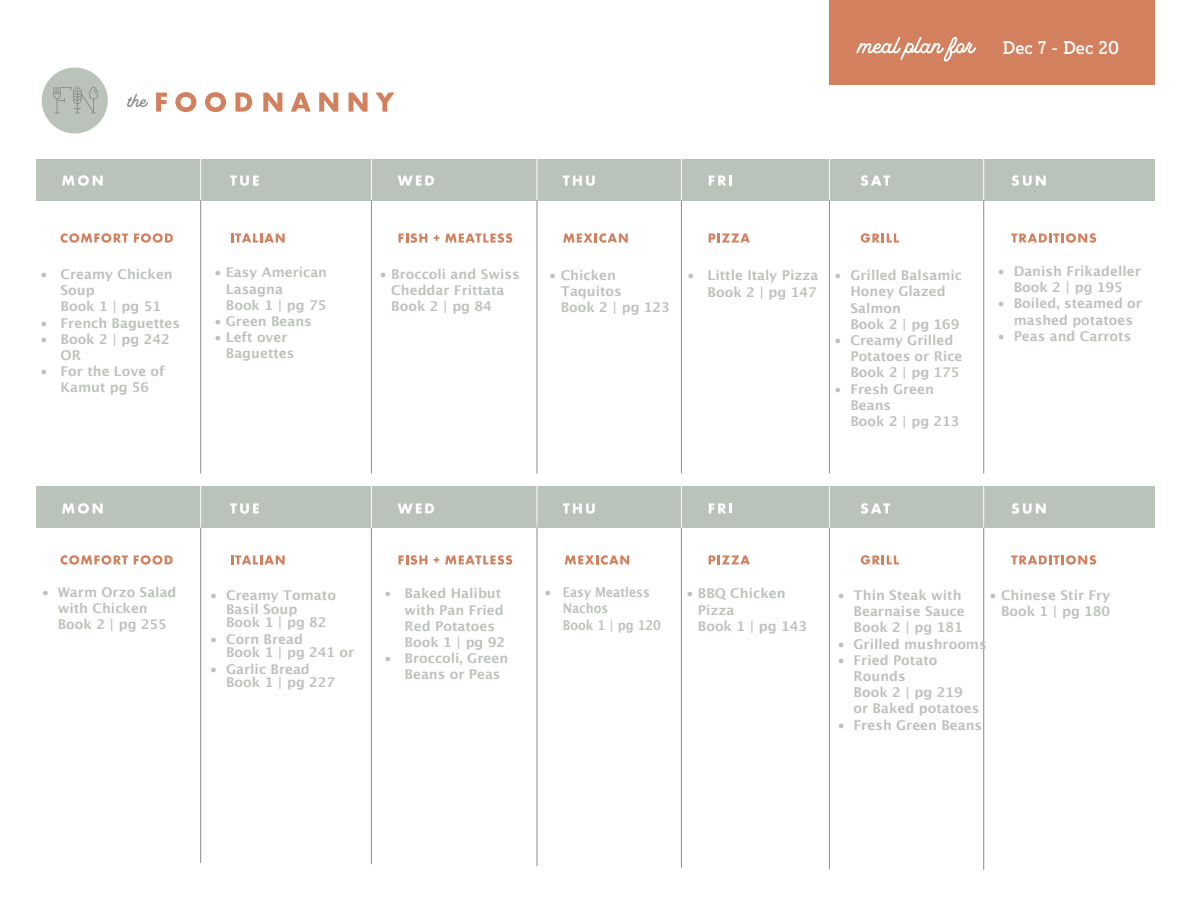
<style>
.page{position:relative;width:1188px;height:918px;background:#fff}
.page>*{position:absolute;margin:0;border:0;box-sizing:border-box;transform-origin:0 0}
.t1{font:700 18px "Rogliano";color:#fff}
.t2{font:700 13.5px/16.2px "Lucida Grande";color:#bcc3ba}
.t3{font:700 13.5px/16.2px "Lucida Grande";color:#bbc3b9}
.t4{font:700 13.5px/16.2px "Lucida Grande";color:#bcc3ba;scale:.9 1}
.s1{font-weight:400}
</style>
<div class="page">
<div style="left:36px;top:486px;width:1119px;height:42px;background:#bac3ba"></div>
<div style="left:829px;top:0;width:326px;height:84px;background:#d3805f"></div>
<div style="left:42px;top:67px;width:66px;height:67px;background:#bac3ba;border-radius:50%"></div>
<svg style="left:53px;top:86px;width:45px;height:27px"></svg>
<svg style="left:127px;top:94px;width:21px;height:13px"></svg>
<svg style="left:156px;top:93px;width:11px;height:19px"></svg>
<svg style="left:175px;top:92px;width:21px;height:20px"></svg>
<svg style="left:205px;top:92px;width:21px;height:20px"></svg>
<svg style="left:235px;top:93px;width:17px;height:19px"></svg>
<svg style="left:263px;top:93px;width:19px;height:19px"></svg>
<svg style="left:291px;top:93px;width:20px;height:19px"></svg>
<svg style="left:319px;top:93px;width:19px;height:19px"></svg>
<svg style="left:349px;top:93px;width:19px;height:19px"></svg>
<svg style="left:376px;top:93px;width:18px;height:19px"></svg>
<div style="left:36px;top:159px;width:1119px;height:42px;background:#bac3ba"></div>
<svg style="left:62px;top:175px;width:41px;height:11px"></svg>
<svg style="left:230px;top:176px;width:29px;height:10px"></svg>
<svg style="left:230px;top:503px;width:29px;height:11px"></svg>
<svg style="left:398px;top:176px;width:36px;height:10px"></svg>
<svg style="left:563px;top:176px;width:32px;height:10px"></svg>
<svg style="left:709px;top:176px;width:23px;height:10px"></svg>
<svg style="left:861px;top:175px;width:29px;height:11px"></svg>
<svg style="left:1012px;top:175px;width:34px;height:11px"></svg>
<svg style="left:60px;top:233px;width:68px;height:10px"></svg>
<svg style="left:134px;top:233px;width:39px;height:10px"></svg>
<svg style="left:231px;top:234px;width:54px;height:9px"></svg>
<svg style="left:398px;top:233px;width:29px;height:10px"></svg>
<svg style="left:434px;top:235px;width:5px;height:6px"></svg>
<svg style="left:445px;top:233px;width:67px;height:10px"></svg>
<svg style="left:563px;top:233px;width:65px;height:10px"></svg>
<svg style="left:709px;top:234px;width:41px;height:9px"></svg>
<svg style="left:861px;top:233px;width:38px;height:10px"></svg>
<svg style="left:1011px;top:233px;width:85px;height:10px"></svg>
<svg style="left:856px;top:36px;width:120px;height:26px"></svg>
<hr style="left:200px;top:201px;width:1px;height:273px;background:#8b8e8b">
<hr style="left:371px;top:201px;width:1px;height:273px;background:#8b8e8b">
<hr style="left:537px;top:201px;width:1px;height:273px;background:#8b8e8b">
<hr style="left:681px;top:201px;width:1px;height:273px;background:#8b8e8b">
<hr style="left:829px;top:201px;width:1px;height:273px;background:#8b8e8b">
<hr style="left:983px;top:201px;width:1px;height:273px;background:#8b8e8b">
<hr style="left:200px;top:156px;width:1px;height:44px;background:#fff">
<hr style="left:371px;top:156px;width:1px;height:44px;background:#fff">
<hr style="left:537px;top:156px;width:1px;height:44px;background:#fff">
<hr style="left:681px;top:156px;width:1px;height:44px;background:#fff">
<hr style="left:829px;top:156px;width:1px;height:44px;background:#fff">
<hr style="left:983px;top:156px;width:1px;height:44px;background:#fff">
<svg style="left:62px;top:503px;width:41px;height:11px"></svg>
<svg style="left:398px;top:503px;width:36px;height:10px"></svg>
<svg style="left:563px;top:503px;width:32px;height:11px"></svg>
<svg style="left:709px;top:503px;width:23px;height:10px"></svg>
<svg style="left:861px;top:503px;width:29px;height:11px"></svg>
<svg style="left:1012px;top:503px;width:34px;height:11px"></svg>
<svg style="left:60px;top:555px;width:68px;height:10px"></svg>
<svg style="left:134px;top:555px;width:39px;height:10px"></svg>
<svg style="left:231px;top:555px;width:54px;height:9px"></svg>
<svg style="left:398px;top:555px;width:29px;height:10px"></svg>
<svg style="left:434px;top:557px;width:5px;height:6px"></svg>
<svg style="left:445px;top:555px;width:67px;height:10px"></svg>
<svg style="left:565px;top:555px;width:64px;height:10px"></svg>
<svg style="left:709px;top:555px;width:41px;height:9px"></svg>
<svg style="left:861px;top:555px;width:38px;height:10px"></svg>
<svg style="left:1011px;top:555px;width:85px;height:10px"></svg>
<hr style="left:200px;top:522px;width:1px;height:341px;background:#8b8e8b">
<hr style="left:371px;top:522px;width:1px;height:342px;background:#8b8e8b">
<hr style="left:537px;top:522px;width:1px;height:344px;background:#8b8e8b">
<hr style="left:681px;top:522px;width:1px;height:346px;background:#8b8e8b">
<hr style="left:829px;top:522px;width:1px;height:348px;background:#8b8e8b">
<hr style="left:983px;top:522px;width:1px;height:348px;background:#8b8e8b">
<hr style="left:200px;top:484px;width:1px;height:44px;background:#fff">
<hr style="left:371px;top:484px;width:1px;height:44px;background:#fff">
<hr style="left:537px;top:484px;width:1px;height:44px;background:#fff">
<hr style="left:681px;top:484px;width:1px;height:44px;background:#fff">
<hr style="left:829px;top:484px;width:1px;height:44px;background:#fff">
<hr style="left:983px;top:484px;width:1px;height:44px;background:#fff">
<h1 class="t1" style="left:1003px;top:36px;width:118px">Dec 7 - Dec 20</h1>
<p class="t3" style="left:61px;top:267px;width:114px;text-indent:-20px"><span class="s1">•</span> Creamy Chicken<br>Soup<br>Book 1 | pg 51</p>
<p class="t3" style="left:40px;top:315px;width:142px"><span class="s1">•</span> French Baguettes</p>
<p class="t3" style="left:61px;top:332px;width:111px;text-indent:-20px"><span class="s1">•</span> Book 2 | pg 242<br>OR</p>
<p class="t3" style="left:40px;top:364px;width:126px;text-align:center"><span class="s1">•</span> For the Love of<br>Kamut pg 56</p>
<p class="t2" style="left:226px;top:265px;width:103px;text-indent:-12px"><span class="s1">•</span> Easy American<br>Lasagna<br>Book 1 | pg 75</p>
<p class="t2" style="left:214px;top:314px;width:99px"><span class="s1">•</span> Green Beans</p>
<p class="t2" style="left:226px;top:330px;width:70px;text-indent:-12px"><span class="s1">•</span> Left over<br>Baguettes</p>
<p class="t2" style="left:391px;top:267px;width:130px;text-indent:-12px"><span class="s1">•</span> Broccoli and Swiss<br>Cheddar Frittata<br>Book 2 | pg 84</p>
<p class="t2" style="left:561px;top:268px;width:111px;text-indent:-12px"><span class="s1">•</span> Chicken<br>Taquitos<br>Book 2 | pg 123</p>
<p class="t2" style="left:687px;top:268px;width:133px;text-align:right"><span class="s1">•</span> Little Italy Pizza<br>Book 2 | pg 147</p>
<p class="t2" style="left:850px;top:268px;width:113px;text-indent:-16px"><span class="s1">•</span> Grilled Balsamic<br>Honey Glazed<br>Salmon<br>Book 2 | pg 169</p>
<p class="t2" style="left:850px;top:333px;width:114px;text-indent:-16px"><span class="s1">•</span> Creamy Grilled<br>Potatoes or Rice<br>Book 2 | pg 175</p>
<p class="t2" style="left:850px;top:381px;width:111px;text-indent:-16px"><span class="s1">•</span> Fresh Green<br>Beans<br>Book 2 | pg 213</p>
<p class="t2" style="left:998px;top:264px;width:145px;text-align:center"><span class="s1">•</span> Danish Frikadeller<br>Book 2 | pg 195</p>
<p class="t2" style="left:998px;top:296px;width:146px;text-align:center"><span class="s1">•</span> Boiled, steamed or mashed potatoes</p>
<p class="t2" style="left:998px;top:329px;width:135px"><span class="s1">•</span> Peas and Carrots</p>
<p class="t2" style="left:58px;top:584px;width:120px;text-indent:-16px"><span class="s1">•</span> Warm Orzo Salad with Chicken<br>Book 2 | pg 255</p>
<p class="t2" style="left:226px;top:589px;width:111px;line-height:13.8px;text-indent:-16px"><span class="s1">•</span> Creamy Tomato<br>Basil Soup<br>Book 1 | pg 82</p>
<p class="t2" style="left:226px;top:633px;width:130px;line-height:13.8px;text-indent:-16px"><span class="s1">•</span> Corn Bread<br>Book 1 | pg 241 or</p>
<p class="t2" style="left:226px;top:663px;width:111px;line-height:13.8px;text-indent:-16px"><span class="s1">•</span> Garlic Bread<br>Book 1 | pg 227</p>
<p class="t2" style="left:405px;top:586px;width:102px;text-indent:-20px"><span class="s1">•</span> Baked Halibut with Pan Fried<br>Red Potatoes<br>Book 1 | pg 92</p>
<p class="t2" style="left:405px;top:651px;width:105px;text-indent:-20px"><span class="s1">•</span> Broccoli, Green<br>Beans or Peas</p>
<p class="t4" style="left:563px;top:585px;width:111px;text-indent:-18px">• Easy Meatless<br>Nachos<br>Book 1 | pg 120</p>
<p class="t2" style="left:698px;top:586px;width:111px;text-indent:-12px"><span class="s1">•</span> BBQ Chicken<br>Pizza<br>Book 1 | pg 143</p>
<p class="t2" style="left:854px;top:588px;width:113px;text-indent:-16px"><span class="s1">•</span> Thin Steak with<br>Bearnaise Sauce<br>Book 2 | pg 181</p>
<p class="t2" style="left:837px;top:636px;width:151px"><span class="s1">•</span> Grilled mushrooms</p>
<p class="t2" style="left:854px;top:653px;width:127px;text-indent:-16px"><span class="s1">•</span> Fried Potato<br>Rounds<br>Book 2 | pg 219 or Baked potatoes</p>
<p class="t2" style="left:837px;top:717px;width:146px"><span class="s1">•</span> Fresh Green Beans</p>
<p class="t2" style="left:989px;top:588px;width:123px;text-align:right"><span class="s1">•</span> Chinese Stir Fry<br>Book 1 | pg 180</p>
</div>
